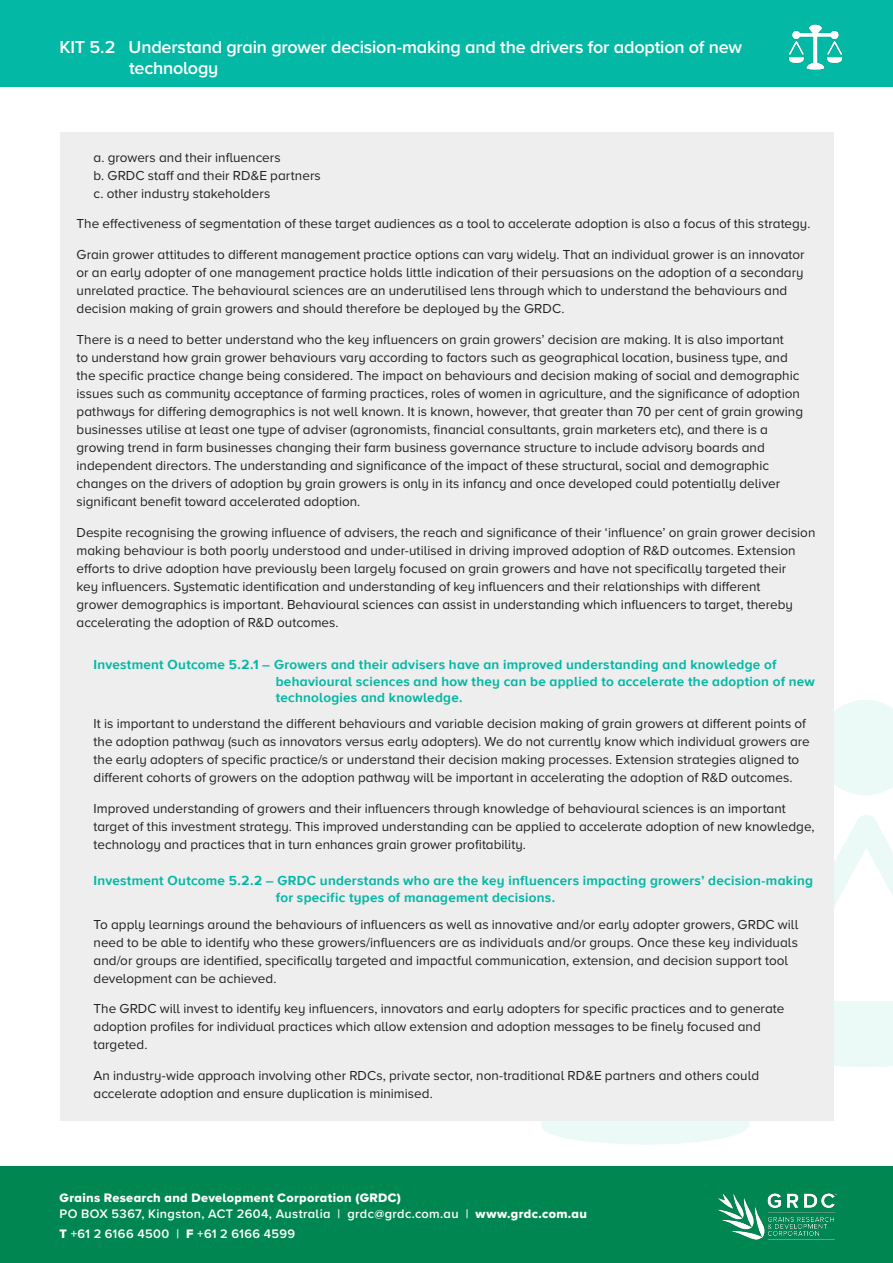
<style>
.page{position:relative;width:893px;height:1263px;background:#fff}
.page>*{position:absolute;margin:0;border:0;box-sizing:border-box;transform-origin:0 0}
.Banner_body_text{font:600 18px/21.6px "Proxima Nova A";letter-spacing:-.015em;color:#fff}
.Body_text{font:13.5px/18px "Proxima Nova A";color:#231f20}
.Text_heading_2_-_col{font:700 13.5px/16.5px "Proxima Nova AW01";letter-spacing:.02em;color:#03b8a4}
.t1{font:600 12.75px "Proxima Nova A";letter-spacing:.03em;color:#fff}
.t2{font:12.75px "Proxima Nova A Extrabld";letter-spacing:.025em;color:#fff}
.s1{font-family:"Proxima Nova A Extrabld";font-weight:400}
</style>
<div class="page">
<div style="left:60px;top:132px;width:773px;height:988px;background:#eeeeef"></div>
<div style="left:0;top:0;width:893px;height:86px;background:#03b8a4"></div>
<div style="left:0;top:1166px;width:893px;height:97px;background:#008751"></div>
<img style="left:717px;top:1193px;width:120px;height:47px">
<img style="left:788px;top:24px;width:55px;height:46px">
<p class="Banner_body_text" style="left:129px;top:35px;width:614px;text-indent:-70px">KIT 5.2 Understand grain grower decision-making and the drivers for adoption of new technology</p>
<p class="Body_text" style="left:94px;top:148px;width:229px">a. growers and their influencers<br>b. GRDC staff and their RD&amp;E partners c. other industry stakeholders</p>
<p class="Body_text" style="left:77px;top:214px;width:735px">The effectiveness of segmentation of these target audiences as a tool to accelerate adoption is also a focus of this strategy.</p>
<p class="Body_text" style="left:77px;top:245px;width:730px">Grain grower attitudes to different management practice options can vary widely. That an individual grower is an innovator or an early adopter of one management practice holds little indication of their persuasions on the adoption of a secondary unrelated practice. The behavioural sciences are an underutilised lens through which to understand the behaviours and decision making of grain growers and should therefore be deployed by the GRDC.</p>
<p class="Body_text" style="left:77px;top:330px;width:728px">There is a need to better understand who the key influencers on grain growers’ decision are making. It is also important<br>to understand how grain grower behaviours vary according to factors such as geographical location, business type, and the specific practice change being considered. The impact on behaviours and decision making of social and demographic issues such as community acceptance of farming practices, roles of women in agriculture, and the significance of adoption pathways for differing demographics is not well known. It is known, however, that greater than 70 per cent of grain growing businesses utilise at least one type of adviser (agronomists, financial consultants, grain marketers etc), and there is a growing trend in farm businesses changing their farm business governance structure to include advisory boards and independent directors. The understanding and significance of the impact of these structural, social and demographic changes on the drivers of adoption by grain growers is only in its infancy and once developed could potentially deliver significant benefit toward accelerated adoption.</p>
<p class="Body_text" style="left:77px;top:523px;width:740px">Despite recognising the growing influence of advisers, the reach and significance of their ‘influence’ on grain grower decision making behaviour is both poorly understood and under-utilised in driving improved adoption of R&amp;D outcomes. Extension efforts to drive adoption have previously been largely focused on grain growers and have not specifically targeted their<br>key influencers. Systematic identification and understanding of key influencers and their relationships with different<br>grower demographics is important. Behavioural sciences can assist in understanding which influencers to target, thereby accelerating the adoption of R&amp;D outcomes.</p>
<p class="Text_heading_2_-_col" style="left:276px;top:656px;width:541px;text-indent:-182px">Investment Outcome 5.2.1 – Growers and their advisers have an improved understanding and knowledge of behavioural sciences and how they can be applied to accelerate the adoption of new technologies and knowledge.</p>
<p class="Body_text" style="left:94px;top:714px;width:718px">It is important to understand the different behaviours and variable decision making of grain growers at different points of the adoption pathway (such as innovators versus early adopters). We do not currently know which individual growers are the early adopters of specific practice/s or understand their decision making processes. Extension strategies aligned to different cohorts of growers on the adoption pathway will be important in accelerating the adoption of R&amp;D outcomes.</p>
<p class="Body_text" style="left:94px;top:799px;width:723px">Improved understanding of growers and their influencers through knowledge of behavioural sciences is an important target of this investment strategy. This improved understanding can be applied to accelerate adoption of new knowledge, technology and practices that in turn enhances grain grower profitability.</p>
<p class="Text_heading_2_-_col" style="left:276px;top:872px;width:539px;text-indent:-182px">Investment Outcome 5.2.2 – GRDC understands who are the key influencers impacting growers’ decision-making for specific types of management decisions.</p>
<p class="Body_text" style="left:94px;top:914px;width:706px">To apply learnings around the behaviours of influencers as well as innovative and/or early adopter growers, GRDC will need to be able to identify who these growers/influencers are as individuals and/or groups. Once these key individuals and/or groups are identified, specifically targeted and impactful communication, extension, and decision support tool development can be achieved.</p>
<p class="Body_text" style="left:94px;top:999px;width:692px">The GRDC will invest to identify key influencers, innovators and early adopters for specific practices and to generate adoption profiles for individual practices which allow extension and adoption messages to be finely focused and targeted.</p>
<p class="Body_text" style="left:94px;top:1066px;width:667px">An industry-wide approach involving other RDCs, private sector, non-traditional RD&amp;E partners and others could accelerate adoption and ensure duplication is minimised.</p>
<p class="t2" style="left:60px;top:1188px;width:343px">Grains Research and Development Corporation (GRDC)</p>
<p class="t1" style="left:60px;top:1204px;width:529px">PO BOX 5367, Kingston, ACT 2604, Australia | grdc@grdc.com.au | <span class="s1">www.grdc.com.au</span></p>
<p class="t1" style="left:60px;top:1224px;width:237px"><span class="s1">T</span> +61 2 6166 4500 | <span class="s1">F</span> +61 2 6166 4599</p>
</div>
